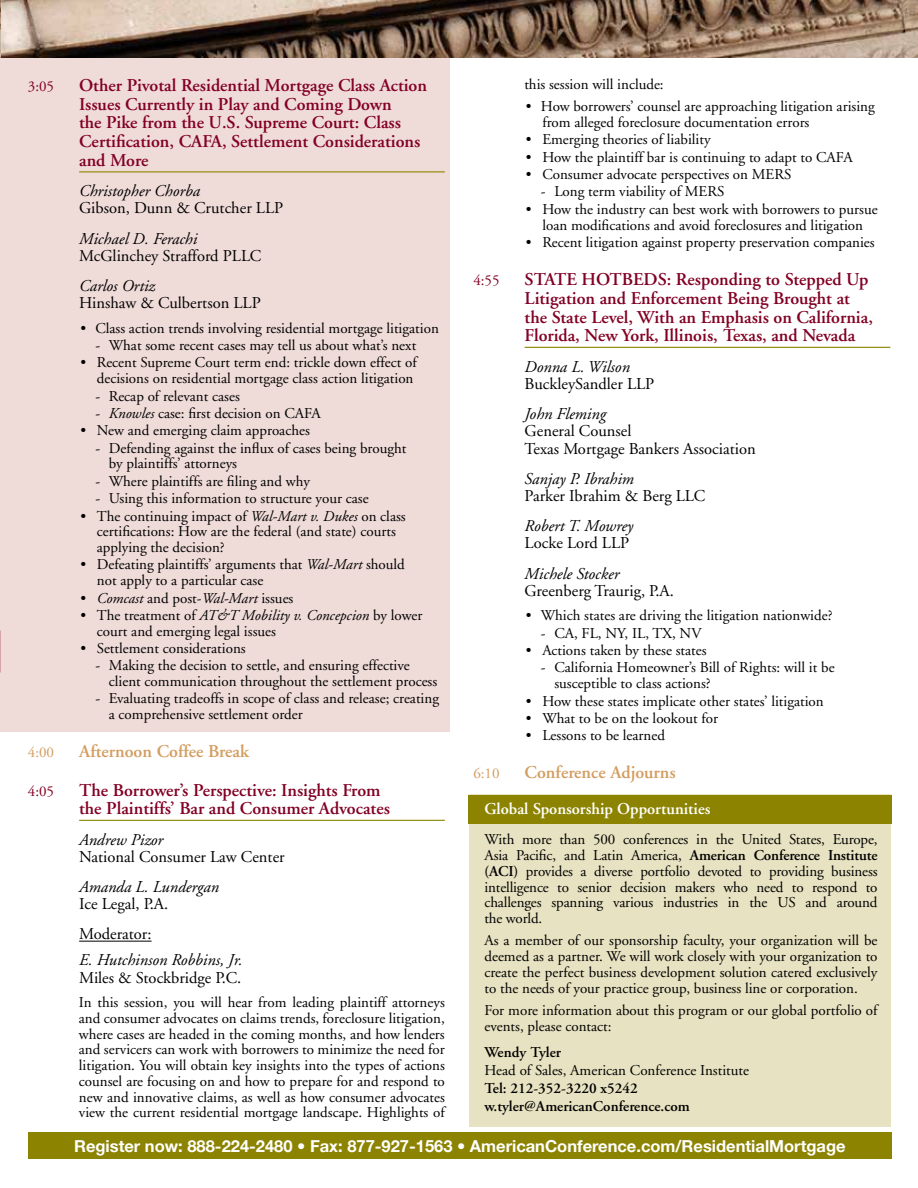
<style>
.page{position:relative;width:918px;height:1188px;background:#fff}
.page>*{position:absolute;margin:0;border:0;box-sizing:border-box;transform-origin:0 0}
.t1{font:600 18px/18.8px "Adobe Garamond";color:#820024}
.t2{font:600 18px "Adobe Garamond";color:#d39d60}
.t3{font:16.5px/30.2px "Adobe Garamond";color:#000}
.t4{font:italic 16.5px "Adobe Garamond";color:#000}
.t5{font:700 16.5px "Helvetica Neue";color:#fff}
.t6{font:600 16.5px "Adobe Garamond";color:#fff}
.t7{font:15px/15.8px "Adobe Garamond";color:#000}
.t8{font:600 15px/17.9px "Adobe Garamond";color:#000}
.t9{font:15px "Adobe Garamond";color:#820024}
.t10{font:15px "Adobe Garamond";color:#d39d60}
.s1{font-style:italic}
.s2{font-weight:600}
</style>
<div class="page">
<div style="left:0;top:56px;width:449px;height:675px;background:#efdbd8"></div>
<div style="left:28px;top:1132px;width:864px;height:27px;background:#8c8400"></div>
<hr style="left:79px;top:171px;width:366px;height:1px;background:#8c8400">
<hr style="left:79px;top:820px;width:366px;height:1px;background:#8c8400">
<hr style="left:79px;top:941px;width:73px;height:1px;background:#000">
<hr style="left:525px;top:347px;width:365px;height:1px;background:#8c8400">
<img style="left:0;top:0;width:918px;height:58px">
<div style="left:469px;top:795px;width:422px;height:332px;background:#e7e2c1"></div>
<div style="left:469px;top:795px;width:423px;height:28px;background:#8c8400"></div>
<p class="t9" style="left:28px;top:78px;width:28px">3:05</p>
<p class="t1" style="left:79px;top:76px;width:349px">Other Pivotal Residential Mortgage Class Action Issues Currently in Play and Coming Down<br>the Pike from the U.S. Supreme Court: Class Certification, CAFA, Settlement Considerations and More</p>
<p class="t4" style="left:79px;top:182px;width:122px">Christopher Chorba</p>
<p class="t3" style="left:79px;top:193px;width:206px">Gibson, Dunn &amp; Crutcher LLP</p>
<p class="t4" style="left:79px;top:230px;width:120px">Michael D. Ferachi</p>
<p class="t3" style="left:79px;top:241px;width:184px">McGlinchey Strafford PLLC</p>
<p class="t4" style="left:79px;top:277px;width:78px">Carlos Ortiz</p>
<p class="t3" style="left:79px;top:288px;width:183px">Hinshaw &amp; Culbertson LLP</p>
<p class="t7" style="left:80px;top:320px;width:360px">• Class action trends involving residential mortgage litigation</p>
<p class="t7" style="left:95px;top:338px;width:322px">- What some recent cases may tell us about what’s next</p>
<p class="t7" style="left:80px;top:355px;width:338px;text-align:right">• Recent Supreme Court term end: trickle down effect of decisions on residential mortgage class action litigation</p>
<p class="t7" style="left:95px;top:388px;width:146px">- Recap of relevant cases</p>
<p class="t7" style="left:95px;top:406px;width:227px">- <span class="s1">Knowles</span> case: first decision on CAFA</p>
<p class="t7" style="left:80px;top:423px;width:231px">• New and emerging claim approaches</p>
<p class="t7" style="left:109px;top:440px;width:299px;text-indent:-13px">- Defending against the influx of cases being brought by plaintiffs’ attorneys</p>
<p class="t7" style="left:95px;top:474px;width:216px">- Where plaintiffs are filing and why</p>
<p class="t7" style="left:95px;top:491px;width:275px">- Using this information to structure your case</p>
<p class="t7" style="left:97px;top:508px;width:310px;text-indent:-17px">• The continuing impact of <span class="s1">Wal-Mart v. Dukes</span> on class certifications: How are the federal (and state) courts applying the decision?</p>
<p class="t7" style="left:97px;top:557px;width:310px;text-indent:-17px">• Defeating plaintiffs’ arguments that <span class="s1">Wal-Mart</span> should not apply to a particular case</p>
<p class="t7" style="left:80px;top:590px;width:215px">• <span class="s1">Comcast</span> and post-<span class="s1">Wal-Mart</span> issues</p>
<p class="t7" style="left:97px;top:608px;width:327px;text-indent:-17px">• The treatment of <span class="s1">AT&amp;T Mobility v. Concepcion</span> by lower court and emerging legal issues</p>
<p class="t7" style="left:80px;top:641px;width:167px">• Settlement considerations</p>
<p class="t7" style="left:109px;top:658px;width:330px;text-indent:-13px">- Making the decision to settle, and ensuring effective client communication throughout the settlement process</p>
<p class="t7" style="left:109px;top:691px;width:332px;text-indent:-13px">- Evaluating tradeoffs in scope of class and release; creating a comprehensive settlement order</p>
<p class="t10" style="left:28px;top:745px;width:28px">4:00</p>
<p class="t2" style="left:79px;top:742px;width:171px">Afternoon Coffee Break</p>
<p class="t9" style="left:28px;top:783px;width:28px">4:05</p>
<p class="t1" style="left:79px;top:781px;width:312px">The Borrower’s Perspective: Insights From the Plaintiffs’ Bar and Consumer Advocates</p>
<p class="t4" style="left:79px;top:831px;width:86px">Andrew Pizor</p>
<p class="t3" style="left:79px;top:842px;width:207px">National Consumer Law Center</p>
<p class="t4" style="left:79px;top:878px;width:141px">Amanda L. Lundergan</p>
<p class="t3" style="left:79px;top:889px;width:91px">Ice Legal, P.A.<br>Moderator:</p>
<p class="t4" style="left:79px;top:951px;width:165px">E. Hutchinson Robbins, Jr.</p>
<p class="t3" style="left:79px;top:963px;width:164px">Miles &amp; Stockbridge P.C.</p>
<p class="t7" style="left:79px;top:995px;width:368px;text-align:justify">In this session, you will hear from leading plaintiff attorneys and consumer advocates on claims trends, foreclosure litigation, where cases are headed in the coming months, and how lenders and servicers can work with borrowers to minimize the need for litigation. You will obtain key insights into the types of actions counsel are focusing on and how to prepare for and respond to new and innovative claims, as well as how consumer advocates view the current residential mortgage landscape. Highlights of</p>
<p class="t7" style="left:524px;top:76px;width:141px">this session will include:</p>
<p class="t7" style="left:542px;top:99px;width:334px;text-indent:-16px">• How borrowers’ counsel are approaching litigation arising from alleged foreclosure documentation errors</p>
<p class="t7" style="left:526px;top:132px;width:186px">• Emerging theories of liability</p>
<p class="t7" style="left:526px;top:149px;width:328px">• How the plaintiff bar is continuing to adapt to CAFA</p>
<p class="t7" style="left:526px;top:167px;width:267px">• Consumer advocate perspectives on MERS</p>
<p class="t7" style="left:541px;top:184px;width:185px">- Long term viability of MERS</p>
<p class="t7" style="left:526px;top:202px;width:353px;text-align:center">• How the industry can best work with borrowers to pursue loan modifications and avoid foreclosures and litigation</p>
<p class="t7" style="left:526px;top:235px;width:350px">• Recent litigation against property preservation companies</p>
<p class="t9" style="left:473px;top:272px;width:28px">4:55</p>
<p class="t1" style="left:525px;top:270px;width:350px">STATE HOTBEDS: Responding to Stepped Up Litigation and Enforcement Being Brought at the State Level, With an Emphasis on California, Florida, New York, Illinois, Texas, and Nevada</p>
<p class="t4" style="left:525px;top:358px;width:107px">Donna L. Wilson</p>
<p class="t3" style="left:525px;top:369px;width:131px">BuckleySandler LLP</p>
<p class="t4" style="left:525px;top:405px;width:83px">John Fleming</p>
<p class="t3" style="left:525px;top:423px;width:233px;line-height:17.2px">General Counsel<br>Texas Mortgage Bankers Association</p>
<p class="t4" style="left:525px;top:470px;width:111px">Sanjay P. Ibrahim</p>
<p class="t3" style="left:525px;top:481px;width:182px">Parker Ibrahim &amp; Berg LLC</p>
<p class="t4" style="left:525px;top:517px;width:110px">Robert T. Mowrey</p>
<p class="t3" style="left:525px;top:529px;width:106px">Locke Lord LLP</p>
<p class="t4" style="left:525px;top:565px;width:96px">Michele Stocker</p>
<p class="t3" style="left:525px;top:576px;width:151px">Greenberg Traurig, P.A.</p>
<p class="t7" style="left:526px;top:608px;width:308px">• Which states are driving the litigation nationwide?</p>
<p class="t7" style="left:541px;top:625px;width:162px">- CA, FL, NY, IL, TX, NV</p>
<p class="t7" style="left:526px;top:643px;width:182px">• Actions taken by these states</p>
<p class="t7" style="left:554px;top:660px;width:282px;text-indent:-13px">- California Homeowner’s Bill of Rights: will it be susceptible to class actions?</p>
<p class="t7" style="left:526px;top:693px;width:299px">• How these states implicate other states’ litigation</p>
<p class="t7" style="left:526px;top:711px;width:194px">• What to be on the lookout for</p>
<p class="t7" style="left:526px;top:728px;width:141px">• Lessons to be learned</p>
<p class="t10" style="left:473px;top:766px;width:28px">6:10</p>
<p class="t2" style="left:525px;top:763px;width:152px">Conference Adjourns</p>
<p class="t6" style="left:484px;top:800px;width:228px">Global Sponsorship Opportunities</p>
<p class="t7" style="left:484px;top:832px;width:395px;text-align:justify">With more than 500 conferences in the United States, Europe, Asia Pacific, and Latin America, <span class="s2">American Conference Institute (ACI)</span> provides a diverse portfolio devoted to providing business intelligence to senior decision makers who need to respond to challenges spanning various industries in the US and around the world.</p>
<p class="t7" style="left:484px;top:933px;width:395px;text-align:justify">As a member of our sponsorship faculty, your organization will be deemed as a partner. We will work closely with your organization to create the perfect business development solution catered exclusively to the needs of your practice group, business line or corporation.</p>
<p class="t7" style="left:484px;top:1003px;width:395px">For more information about this program or our global portfolio of events, please contact:</p>
<p class="t8" style="left:484px;top:1044px;width:78px">Wendy Tyler</p>
<p class="t7" style="left:484px;top:1063px;width:266px">Head of Sales, American Conference Institute</p>
<p class="t8" style="left:484px;top:1080px;width:207px">Tel: 212-352-3220 x5242 w.tyler@AmericanConference.com</p>
<p class="t5" style="left:74px;top:1136px;width:773px">Register now: 888-224-2480 • Fax: 877-927-1563 • AmericanConference.com/ResidentialMortgage</p>
</div>
